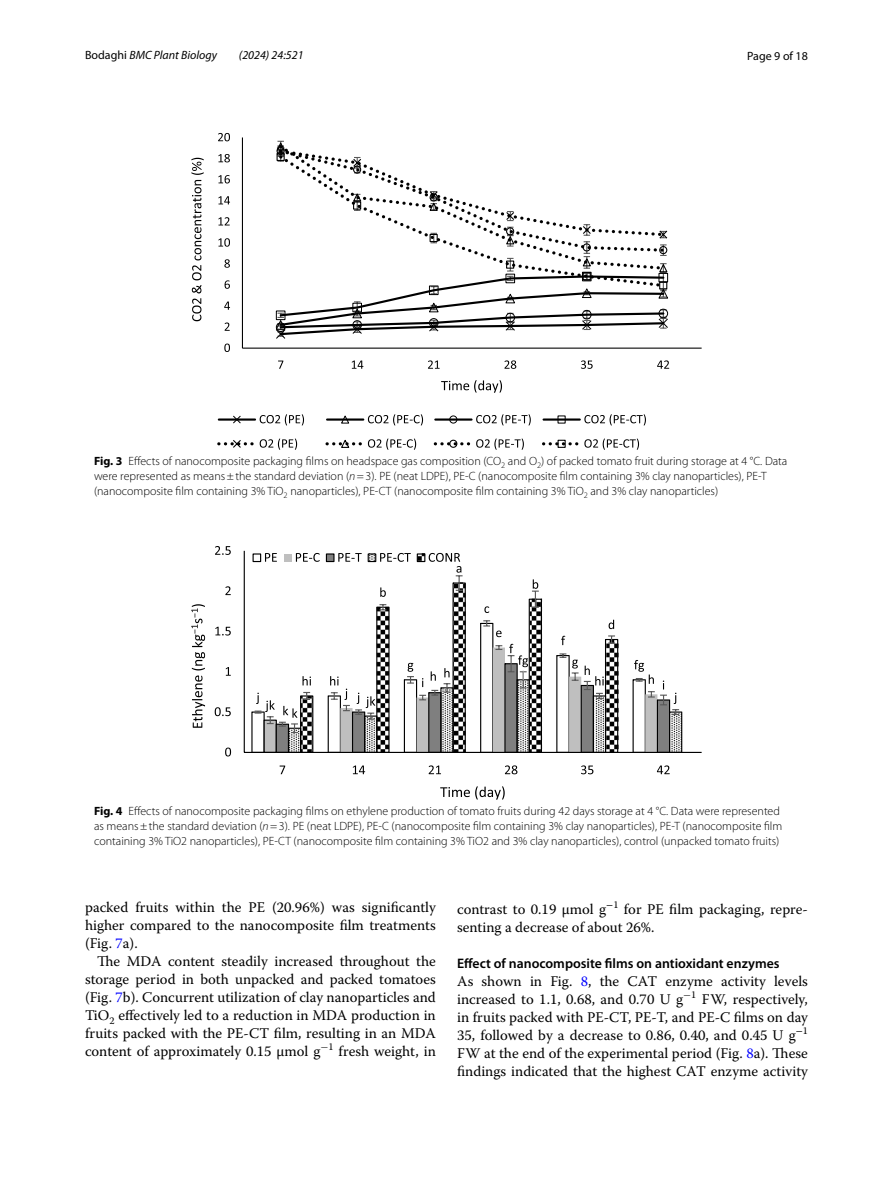
<style>
.page{position:relative;width:893px;height:1187px;background:#fff}
.page>*{position:absolute;margin:0;border:0;box-sizing:border-box;transform-origin:0 0}
.t1{font:14.7px/18px "Warnock Pro";color:#000;text-align:justify}
.t2{font:600 13.8px "Myriad Pro";color:#000}
.t3{font:300 12px/15px "Myriad Pro";color:#000}
.t4{font:italic 12px "Myriad Pro";color:#000}
.t5{font:12px "Myriad Pro";color:#000}
.s1{font-style:normal}
.s2{font-weight:700}
.s3{font-style:italic}
.s4{color:#00f}
</style>
<div class="page">
<hr style="left:242px;top:137px;width:1px;height:211px;background:#000">
<hr style="left:242px;top:347px;width:460px;height:1px;background:#000">
<svg style="left:275px;top:141px;width:394px;height:198px"></svg>
<svg style="left:276px;top:146px;width:392px;height:6px"></svg>
<svg style="left:276px;top:152px;width:392px;height:138px"></svg>
<svg style="left:224px;top:343px;width:6px;height:9px"></svg>
<svg style="left:225px;top:322px;width:5px;height:9px"></svg>
<svg style="left:224px;top:301px;width:6px;height:9px"></svg>
<svg style="left:225px;top:280px;width:5px;height:9px"></svg>
<svg style="left:224px;top:259px;width:6px;height:9px"></svg>
<svg style="left:218px;top:238px;width:12px;height:9px"></svg>
<svg style="left:218px;top:217px;width:12px;height:8px"></svg>
<svg style="left:218px;top:196px;width:12px;height:8px"></svg>
<svg style="left:218px;top:175px;width:12px;height:8px"></svg>
<svg style="left:218px;top:154px;width:12px;height:8px"></svg>
<svg style="left:218px;top:133px;width:12px;height:8px"></svg>
<svg style="left:278px;top:360px;width:5px;height:9px"></svg>
<svg style="left:352px;top:360px;width:11px;height:9px"></svg>
<svg style="left:428px;top:360px;width:12px;height:9px"></svg>
<svg style="left:504px;top:360px;width:12px;height:9px"></svg>
<svg style="left:581px;top:360px;width:12px;height:9px"></svg>
<svg style="left:657px;top:360px;width:12px;height:9px"></svg>
<svg style="left:191px;top:158px;width:13px;height:163px"></svg>
<svg style="left:441px;top:380px;width:61px;height:13px"></svg>
<hr style="left:219px;top:418px;width:36px;height:2px;background:#000">
<svg style="left:232px;top:415px;width:9px;height:9px"></svg>
<svg style="left:260px;top:414px;width:44px;height:11px"></svg>
<hr style="left:327px;top:418px;width:36px;height:2px;background:#000">
<svg style="left:340px;top:415px;width:10px;height:9px"></svg>
<svg style="left:368px;top:414px;width:55px;height:11px"></svg>
<hr style="left:435px;top:418px;width:37px;height:2px;background:#000">
<div style="left:449px;top:415px;width:8px;height:8px;border:1px solid #000;border-radius:50%"></div>
<svg style="left:476px;top:414px;width:55px;height:11px"></svg>
<hr style="left:544px;top:418px;width:36px;height:2px;background:#000">
<div style="left:558px;top:415px;width:7px;height:8px;border:1px solid #000"></div>
<svg style="left:584px;top:414px;width:62px;height:11px"></svg>
<svg style="left:219px;top:438px;width:78px;height:11px"></svg>
<svg style="left:327px;top:438px;width:89px;height:11px"></svg>
<svg style="left:435px;top:438px;width:89px;height:11px"></svg>
<svg style="left:544px;top:438px;width:95px;height:11px"></svg>
<svg style="left:376px;top:582px;width:167px;height:37px"></svg>
<svg style="left:379px;top:604px;width:7px;height:6px"></svg>
<hr style="left:244px;top:550px;width:1px;height:202px;background:#000">
<hr style="left:244px;top:751px;width:458px;height:2px;background:#000">
<svg style="left:484px;top:606px;width:5px;height:7px"></svg>
<svg style="left:380px;top:587px;width:6px;height:10px"></svg>
<svg style="left:532px;top:579px;width:7px;height:28px"></svg>
<svg style="left:255px;top:619px;width:427px;height:133px"></svg>
<svg style="left:225px;top:747px;width:6px;height:9px"></svg>
<svg style="left:215px;top:707px;width:16px;height:9px"></svg>
<svg style="left:226px;top:667px;width:5px;height:8px"></svg>
<svg style="left:215px;top:626px;width:16px;height:9px"></svg>
<svg style="left:225px;top:586px;width:6px;height:9px"></svg>
<svg style="left:215px;top:546px;width:16px;height:9px"></svg>
<svg style="left:280px;top:765px;width:5px;height:9px"></svg>
<svg style="left:353px;top:765px;width:12px;height:9px"></svg>
<svg style="left:429px;top:765px;width:12px;height:9px"></svg>
<svg style="left:505px;top:765px;width:12px;height:9px"></svg>
<svg style="left:581px;top:765px;width:12px;height:9px"></svg>
<svg style="left:657px;top:765px;width:13px;height:9px"></svg>
<svg style="left:191px;top:604px;width:14px;height:123px"></svg>
<svg style="left:440px;top:786px;width:65px;height:13px"></svg>
<div style="left:253px;top:553px;width:8px;height:9px;background:#fff;border:1px solid #000"></div>
<svg style="left:265px;top:553px;width:12px;height:8px"></svg>
<div style="left:284px;top:554px;width:8px;height:7px;background:#bfbfbf"></div>
<svg style="left:296px;top:553px;width:24px;height:8px"></svg>
<div style="left:326px;top:553px;width:9px;height:9px;background:#7f7f7f;border:1px solid #000"></div>
<svg style="left:338px;top:553px;width:24px;height:8px"></svg>
<div style="left:368px;top:553px;width:8px;height:9px;border:1px solid #000"></div>
<svg style="left:380px;top:553px;width:31px;height:8px"></svg>
<div style="left:417px;top:553px;width:8px;height:9px;border:1px solid #000"></div>
<svg style="left:429px;top:553px;width:34px;height:38px"></svg>
<p class="t4" style="left:85px;top:48px;width:134px"><span class="s1">Bodaghi</span> BMC Plant Biology</p>
<p class="t4" style="left:239px;top:48px;width:66px">(2024) 24:521</p>
<p class="t5" style="left:747px;top:48px;width:62px">Page 9 of 18</p>
<p class="t3" style="left:94px;top:453px;width:695px"><span class="s2">Fig. 3</span> Effects of nanocomposite packaging films on headspace gas composition (CO<sub>2</sub> and -O<sub>2</sub>) of packed tomato fruit during storage at 4 °C. Data were represented as means±the standard deviation (<span class="s3">n</span>=3). PE (neat LDPE), PE-C (nanocomposite film containing 3% clay nanoparticles), PE-T (nanocomposite film containing 3% TiO<sub>2</sub> nanoparticles), PE-CT (nanocomposite film containing 3% TiO<sub>2</sub> and 3% clay nanoparticles)</p>
<p class="t3" style="left:94px;top:803px;width:690px"><span class="s2">Fig. 4</span> Effects of nanocomposite packaging films on ethylene production of tomato fruits during 42 days storage at 4 °C. Data were represented as means±the standard deviation (<span class="s3">n</span>=3). PE (neat LDPE), PE-C (nanocomposite film containing 3% clay nanoparticles), PE-T (nanocomposite film containing 3% TiO2 nanoparticles), PE-CT (nanocomposite film containing 3% TiO2 and 3% clay nanoparticles), control (unpacked tomato fruits)</p>
<p class="t1" style="left:85px;top:897px;width:352px">packed fruits within the PE (20.96%) was significantly higher compared to the nanocomposite film treatments (Fig. <span class="s4">7</span>a).</p>
<p class="t1" style="left:85px;top:951px;width:352px;text-indent:12px">The MDA content steadily increased throughout the storage period in both unpacked and packed tomatoes (Fig. <span class="s4">7</span>b). Concurrent utilization of clay nanoparticles and TiO<sub>2</sub> effectively led to a reduction in MDA production in fruits packed with the PE-CT film, resulting in an MDA content of approximately 0.15 µmol g<sup>−</sup><sup>1</sup> fresh weight, in</p>
<p class="t1" style="left:457px;top:899px;width:352px">contrast to 0.19 µmol g<sup>−</sup><sup>1</sup> for PE film packaging, repre&shy;senting a decrease of about 26%.</p>
<p class="t2" style="left:457px;top:954px;width:324px">Effect of nanocomposite films on antioxidant enzymes</p>
<p class="t1" style="left:457px;top:971px;width:352px">As shown in Fig. <span class="s4">8</span>, the CAT enzyme activity levels increased to 1.1, 0.68, and 0.70 U g<sup>−</sup><sup>1</sup> FW, respectively, in fruits packed with PE-CT, PE-T, and PE-C films on day 35, followed by a decrease to 0.86, 0.40, and 0.45 U g<sup>−</sup><sup>1<br></sup>FW at the end of the experimental period (Fig. <span class="s4">8</span>a). These findings indicated that the highest CAT enzyme activity</p>
</div>
